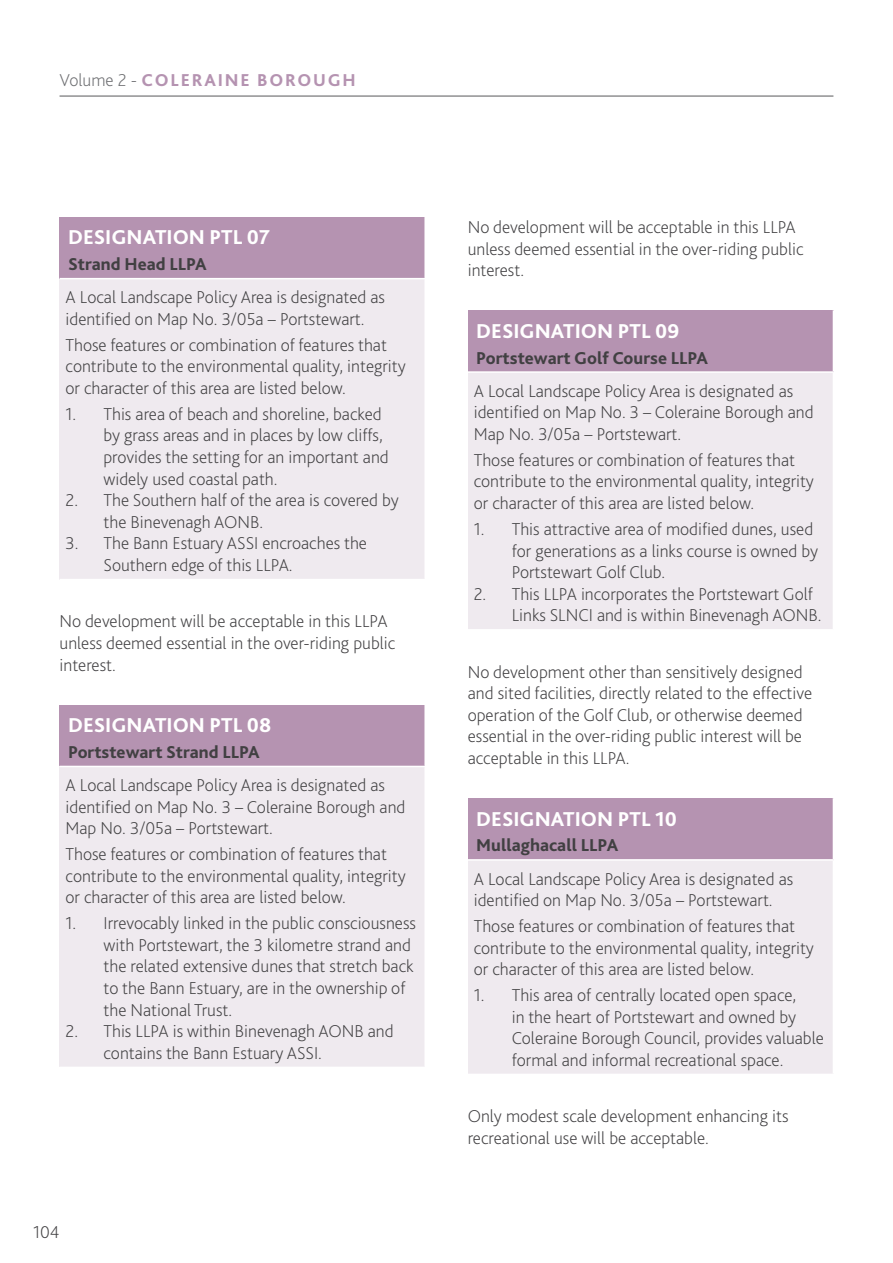
<style>
.page{position:relative;width:893px;height:1263px;background:#fff}
.page>*{position:absolute;margin:0;border:0;box-sizing:border-box;transform-origin:0 0}
.t1{font:800 21px "Bliss 2";color:#fff}
.t2{font:200 18px/21.6px "Bliss 2";color:#414042}
.t3{font:800 18px "Bliss 2";color:#414042}
.t4{font:800 18px "Bliss 2";letter-spacing:.1em;color:#b593b1}
.s1{font-weight:200;color:#6d6e71}
.s2{font-weight:800}
</style>
<div class="page">
<hr style="left:60px;top:96px;width:773px;height:1px;background:#58595b">
<div style="left:60px;top:217px;width:365px;height:62px;background:#b593b1"></div>
<hr style="left:424px;top:217px;width:2px;height:61px;background:#fff">
<div style="left:60px;top:705px;width:365px;height:61px;background:#b593b1"></div>
<hr style="left:424px;top:705px;width:2px;height:61px;background:#fff">
<div style="left:468px;top:310px;width:365px;height:62px;background:#b593b1"></div>
<div style="left:468px;top:372px;width:365px;height:258px;background:#efeaef"></div>
<hr style="left:468px;top:371px;width:366px;height:2px;background:#fff">
<hr style="left:468px;top:629px;width:366px;height:1px;background:#fff">
<div style="left:468px;top:798px;width:365px;height:62px;background:#b593b1"></div>
<div style="left:468px;top:860px;width:365px;height:214px;background:#efeaef"></div>
<hr style="left:468px;top:859px;width:366px;height:2px;background:#fff">
<div style="left:60px;top:279px;width:365px;height:301px;background:#efeaef"></div>
<hr style="left:60px;top:278px;width:366px;height:1px;background:#fff">
<hr style="left:424px;top:279px;width:2px;height:300px;background:#fff">
<hr style="left:60px;top:579px;width:366px;height:1px;background:#fff">
<div style="left:60px;top:766px;width:365px;height:301px;background:#efeaef"></div>
<hr style="left:60px;top:766px;width:366px;height:1px;background:#fff">
<hr style="left:424px;top:767px;width:2px;height:300px;background:#fff">
<p class="t4" style="left:60px;top:68px;width:298px"><span class="s1">Volume 2 -</span> COLERAINE BOROUGH</p>
<p class="t1" style="left:68px;top:224px;width:203px">DESIGNATION PTL 07</p>
<p class="t2" style="left:66px;top:247px;width:321px;line-height:33.2px"><span class="s2">Strand Head LLPA<br></span>A Local Landscape Policy Area is designated as</p>
<p class="t2" style="left:66px;top:306px;width:323px;line-height:25.8px">identified on Map No. 3/05a – Portstewart.<br>Those features or combination of features that</p>
<p class="t2" style="left:66px;top:355px;width:342px">contribute to the environmental quality, integrity or character of this area are listed below.</p>
<p class="t2" style="left:104px;top:403px;width:287px;text-indent:-38px">1. This area of beach and shoreline, backed by grass areas and in places by low cliffs, provides the setting for an important and widely used coastal path.</p>
<p class="t2" style="left:104px;top:489px;width:297px;text-indent:-38px">2. The Southern half of the area is covered by the Binevenagh AONB.</p>
<p class="t2" style="left:104px;top:532px;width:265px;text-indent:-38px">3. The Bann Estuary ASSI encroaches the<br>Southern edge of this LLPA.</p>
<p class="t2" style="left:60px;top:610px;width:337px">No development will be acceptable in this LLPA unless deemed essential in the over-riding public interest.</p>
<p class="t1" style="left:68px;top:712px;width:205px">DESIGNATION PTL 08</p>
<p class="t2" style="left:66px;top:735px;width:321px;line-height:33.2px"><span class="s2">Portstewart Strand LLPA<br></span>A Local Landscape Policy Area is designated as</p>
<p class="t2" style="left:66px;top:795px;width:341px">identified on Map No. 3 – Coleraine Borough and<br>Map No. 3/05a – Portstewart.</p>
<p class="t2" style="left:66px;top:843px;width:342px">Those features or combination of features that contribute to the environmental quality, integrity or character of this area are listed below.</p>
<p class="t2" style="left:104px;top:912px;width:314px;text-indent:-38px">1. Irrevocably linked in the public consciousness with Portstewart, the 3 kilometre strand and the related extensive dunes that stretch back to the Bann Estuary, are in the ownership of the National Trust.</p>
<p class="t2" style="left:104px;top:1020px;width:292px;text-indent:-38px">2. This LLPA is within Binevenagh AONB and contains the Bann Estuary ASSI.</p>
<p class="t2" style="left:33px;top:1220px;width:28px">104</p>
<p class="t2" style="left:468px;top:216px;width:337px">No development will be acceptable in this LLPA unless deemed essential in the over-riding public interest.</p>
<p class="t1" style="left:476px;top:318px;width:205px">DESIGNATION PTL 09</p>
<p class="t3" style="left:476px;top:346px;width:233px">Portstewart Golf Course LLPA</p>
<p class="t2" style="left:474px;top:380px;width:321px">A Local Landscape Policy Area is designated as</p>
<p class="t2" style="left:474px;top:401px;width:341px">identified on Map No. 3 – Coleraine Borough and</p>
<p class="t2" style="left:474px;top:423px;width:209px">Map No. 3/05a – Portstewart.</p>
<p class="t2" style="left:474px;top:449px;width:342px">Those features or combination of features that contribute to the environmental quality, integrity or character of this area are listed below.</p>
<p class="t2" style="left:512px;top:518px;width:308px;text-indent:-38px">1. This attractive area of modified dunes, used for generations as a links course is owned by<br>Portstewart Golf Club.</p>
<p class="t2" style="left:512px;top:582px;width:311px;text-indent:-38px">2. This LLPA incorporates the Portstewart Golf<br>Links SLNCI and is within Binevenagh AONB.</p>
<p class="t2" style="left:468px;top:660px;width:346px">No development other than sensitively designed and sited facilities, directly related to the effective operation of the Golf Club, or otherwise deemed essential in the over-riding public interest will be acceptable in this LLPA.</p>
<p class="t1" style="left:476px;top:805px;width:202px">DESIGNATION PTL 10</p>
<p class="t3" style="left:476px;top:834px;width:143px">Mullaghacall LLPA</p>
<p class="t2" style="left:474px;top:867px;width:321px">A Local Landscape Policy Area is designated as</p>
<p class="t2" style="left:474px;top:889px;width:300px">identified on Map No. 3/05a – Portstewart.</p>
<p class="t2" style="left:474px;top:915px;width:323px">Those features or combination of features that</p>
<p class="t2" style="left:474px;top:936px;width:342px">contribute to the environmental quality, integrity</p>
<p class="t2" style="left:474px;top:958px;width:282px">or character of this area are listed below.</p>
<p class="t2" style="left:512px;top:984px;width:314px;text-indent:-38px">1. This area of centrally located open space,<br>in the heart of Portstewart and owned by Coleraine Borough Council, provides valuable formal and informal recreational space.</p>
<p class="t2" style="left:468px;top:1105px;width:322px">Only modest scale development enhancing its recreational use will be acceptable.</p>
</div>
